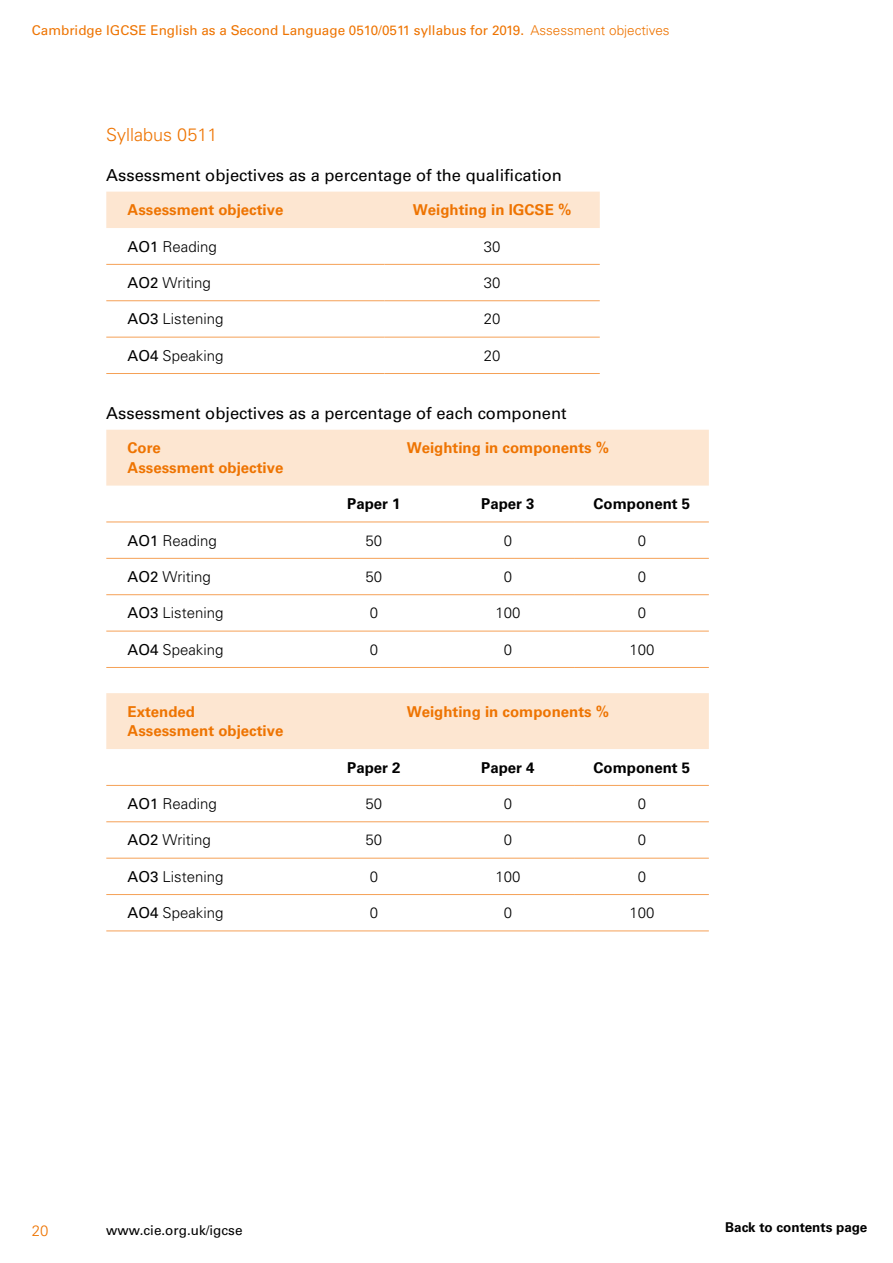
<style>
.page{position:relative;width:893px;height:1263px;background:#fff}
.page>*{position:absolute;margin:0;border:0;box-sizing:border-box;transform-origin:0 0}
.t1{font:300 18px "Univers LT Std";color:#ee7402}
.t2{font:16.5px "Univers LT Std";color:#000}
.t3{font:300 15px "Univers LT Std";color:#000}
.t4{font:700 15px/19.5px "Univers LT Std";color:#ee7402}
.t5{font:700 15px "Univers LT Std";color:#000}
.t6{font:300 15px "Univers LT Std";color:#ee7402}
.t7{font:13.5px "Univers LT Std";color:#ee7402}
.t8{font:13.5px "Univers LT Std";color:#000}
.t9{font:700 13.5px "Univers LT Std";color:#000}
.s1{font-weight:300}
.s2{font-weight:400}
</style>
<div class="page">
<div style="left:106px;top:192px;width:494px;height:36px;background:#fde6d1"></div>
<hr style="left:106px;top:264px;width:278px;height:1px;background:#f5a157">
<hr style="left:384px;top:264px;width:216px;height:1px;background:#f5a157">
<hr style="left:106px;top:300px;width:278px;height:1px;background:#f5a157">
<hr style="left:384px;top:300px;width:216px;height:1px;background:#f5a157">
<hr style="left:106px;top:337px;width:278px;height:1px;background:#f5a157">
<hr style="left:384px;top:337px;width:216px;height:1px;background:#f5a157">
<hr style="left:106px;top:373px;width:278px;height:1px;background:#f5a157">
<hr style="left:384px;top:373px;width:216px;height:1px;background:#f5a157">
<div style="left:106px;top:430px;width:603px;height:56px;background:#fde6d1"></div>
<hr style="left:106px;top:522px;width:201px;height:1px;background:#f5a157">
<hr style="left:307px;top:522px;width:134px;height:1px;background:#f5a157">
<hr style="left:441px;top:522px;width:134px;height:1px;background:#f5a157">
<hr style="left:575px;top:522px;width:134px;height:1px;background:#f5a157">
<hr style="left:106px;top:558px;width:201px;height:1px;background:#f5a157">
<hr style="left:307px;top:558px;width:134px;height:1px;background:#f5a157">
<hr style="left:441px;top:558px;width:134px;height:1px;background:#f5a157">
<hr style="left:575px;top:558px;width:134px;height:1px;background:#f5a157">
<hr style="left:106px;top:594px;width:201px;height:1px;background:#f5a157">
<hr style="left:307px;top:594px;width:134px;height:1px;background:#f5a157">
<hr style="left:441px;top:594px;width:134px;height:1px;background:#f5a157">
<hr style="left:575px;top:594px;width:134px;height:1px;background:#f5a157">
<hr style="left:106px;top:631px;width:201px;height:1px;background:#f5a157">
<hr style="left:307px;top:631px;width:134px;height:1px;background:#f5a157">
<hr style="left:441px;top:631px;width:134px;height:1px;background:#f5a157">
<hr style="left:575px;top:631px;width:134px;height:1px;background:#f5a157">
<hr style="left:106px;top:667px;width:201px;height:1px;background:#f5a157">
<hr style="left:307px;top:667px;width:134px;height:1px;background:#f5a157">
<hr style="left:441px;top:667px;width:134px;height:1px;background:#f5a157">
<hr style="left:575px;top:667px;width:134px;height:1px;background:#f5a157">
<div style="left:106px;top:693px;width:603px;height:56px;background:#fde6d1"></div>
<hr style="left:106px;top:785px;width:201px;height:1px;background:#f5a157">
<hr style="left:307px;top:785px;width:134px;height:1px;background:#f5a157">
<hr style="left:441px;top:785px;width:134px;height:1px;background:#f5a157">
<hr style="left:575px;top:785px;width:134px;height:1px;background:#f5a157">
<hr style="left:106px;top:821px;width:201px;height:1px;background:#f5a157">
<hr style="left:307px;top:821px;width:134px;height:1px;background:#f5a157">
<hr style="left:441px;top:821px;width:134px;height:1px;background:#f5a157">
<hr style="left:575px;top:821px;width:134px;height:1px;background:#f5a157">
<hr style="left:106px;top:858px;width:201px;height:1px;background:#f5a157">
<hr style="left:307px;top:858px;width:134px;height:1px;background:#f5a157">
<hr style="left:441px;top:858px;width:134px;height:1px;background:#f5a157">
<hr style="left:575px;top:858px;width:134px;height:1px;background:#f5a157">
<hr style="left:106px;top:894px;width:201px;height:1px;background:#f5a157">
<hr style="left:307px;top:894px;width:134px;height:1px;background:#f5a157">
<hr style="left:441px;top:894px;width:134px;height:1px;background:#f5a157">
<hr style="left:575px;top:894px;width:134px;height:1px;background:#f5a157">
<hr style="left:106px;top:931px;width:201px;height:1px;background:#f5a157">
<hr style="left:307px;top:931px;width:134px;height:1px;background:#f5a157">
<hr style="left:441px;top:931px;width:134px;height:1px;background:#f5a157">
<hr style="left:575px;top:931px;width:134px;height:1px;background:#f5a157">
<p class="t7" style="left:32px;top:23px;width:639px">Cambridge IGCSE English as a Second Language 0510/0511 syllabus for 2019. <span class="s1">Assessment objectives</span></p>
<p class="t1" style="left:106px;top:123px;width:113px">Syllabus 0511</p>
<p class="t2" style="left:106px;top:166px;width:457px">Assessment objectives as a percentage of the qualification</p>
<p class="t4" style="left:128px;top:200px;width:157px">Assessment objective</p>
<p class="t4" style="left:413px;top:200px;width:160px">Weighting in IGCSE %</p>
<p class="t3" style="left:128px;top:237px;width:91px"><span class="s2">AO1</span> Reading</p>
<p class="t3" style="left:484px;top:237px;width:18px">30</p>
<p class="t3" style="left:128px;top:274px;width:85px"><span class="s2">AO2</span> Writing</p>
<p class="t3" style="left:484px;top:274px;width:18px">30</p>
<p class="t3" style="left:128px;top:310px;width:97px"><span class="s2">AO3</span> Listening</p>
<p class="t3" style="left:484px;top:310px;width:18px">20</p>
<p class="t3" style="left:128px;top:346px;width:97px"><span class="s2">AO4</span> Speaking</p>
<p class="t3" style="left:484px;top:346px;width:18px">20</p>
<p class="t2" style="left:106px;top:404px;width:462px">Assessment objectives as a percentage of each component</p>
<p class="t4" style="left:128px;top:438px;width:157px">Core<br>Assessment objective</p>
<p class="t4" style="left:407px;top:438px;width:204px">Weighting in components %</p>
<p class="t5" style="left:347px;top:495px;width:55px">Paper 1</p>
<p class="t5" style="left:481px;top:495px;width:55px">Paper 3</p>
<p class="t5" style="left:593px;top:495px;width:98px">Component 5</p>
<p class="t3" style="left:128px;top:531px;width:91px"><span class="s2">AO1</span> Reading</p>
<p class="t3" style="left:366px;top:531px;width:18px">50</p>
<p class="t3" style="left:504px;top:531px;width:10px">0</p>
<p class="t3" style="left:638px;top:531px;width:10px">0</p>
<p class="t3" style="left:128px;top:568px;width:85px"><span class="s2">AO2</span> Writing</p>
<p class="t3" style="left:366px;top:568px;width:18px">50</p>
<p class="t3" style="left:504px;top:568px;width:10px">0</p>
<p class="t3" style="left:638px;top:568px;width:10px">0</p>
<p class="t3" style="left:128px;top:604px;width:97px"><span class="s2">AO3</span> Listening</p>
<p class="t3" style="left:370px;top:604px;width:10px">0</p>
<p class="t3" style="left:495px;top:604px;width:27px">100</p>
<p class="t3" style="left:638px;top:604px;width:10px">0</p>
<p class="t3" style="left:128px;top:640px;width:97px"><span class="s2">AO4</span> Speaking</p>
<p class="t3" style="left:370px;top:640px;width:10px">0</p>
<p class="t3" style="left:504px;top:640px;width:10px">0</p>
<p class="t3" style="left:629px;top:640px;width:27px">100</p>
<p class="t4" style="left:128px;top:702px;width:157px">Extended<br>Assessment objective</p>
<p class="t4" style="left:407px;top:702px;width:204px">Weighting in components %</p>
<p class="t5" style="left:347px;top:758px;width:55px">Paper 2</p>
<p class="t5" style="left:481px;top:758px;width:55px">Paper 4</p>
<p class="t5" style="left:593px;top:758px;width:98px">Component 5</p>
<p class="t3" style="left:128px;top:795px;width:91px"><span class="s2">AO1</span> Reading</p>
<p class="t3" style="left:366px;top:795px;width:18px">50</p>
<p class="t3" style="left:504px;top:795px;width:10px">0</p>
<p class="t3" style="left:638px;top:795px;width:10px">0</p>
<p class="t3" style="left:128px;top:831px;width:85px"><span class="s2">AO2</span> Writing</p>
<p class="t3" style="left:366px;top:831px;width:18px">50</p>
<p class="t3" style="left:504px;top:831px;width:10px">0</p>
<p class="t3" style="left:638px;top:831px;width:10px">0</p>
<p class="t3" style="left:128px;top:867px;width:97px"><span class="s2">AO3</span> Listening</p>
<p class="t3" style="left:370px;top:867px;width:10px">0</p>
<p class="t3" style="left:495px;top:867px;width:27px">100</p>
<p class="t3" style="left:638px;top:867px;width:10px">0</p>
<p class="t3" style="left:128px;top:904px;width:97px"><span class="s2">AO4</span> Speaking</p>
<p class="t3" style="left:370px;top:904px;width:10px">0</p>
<p class="t3" style="left:504px;top:904px;width:10px">0</p>
<p class="t3" style="left:629px;top:904px;width:27px">100</p>
<p class="t6" style="left:32px;top:1221px;width:18px">20</p>
<p class="t8" style="left:106px;top:1222px;width:138px">www.cie.org.uk/igcse</p>
<p class="t9" style="left:725px;top:1219px;width:144px">Back to contents page</p>
</div>
